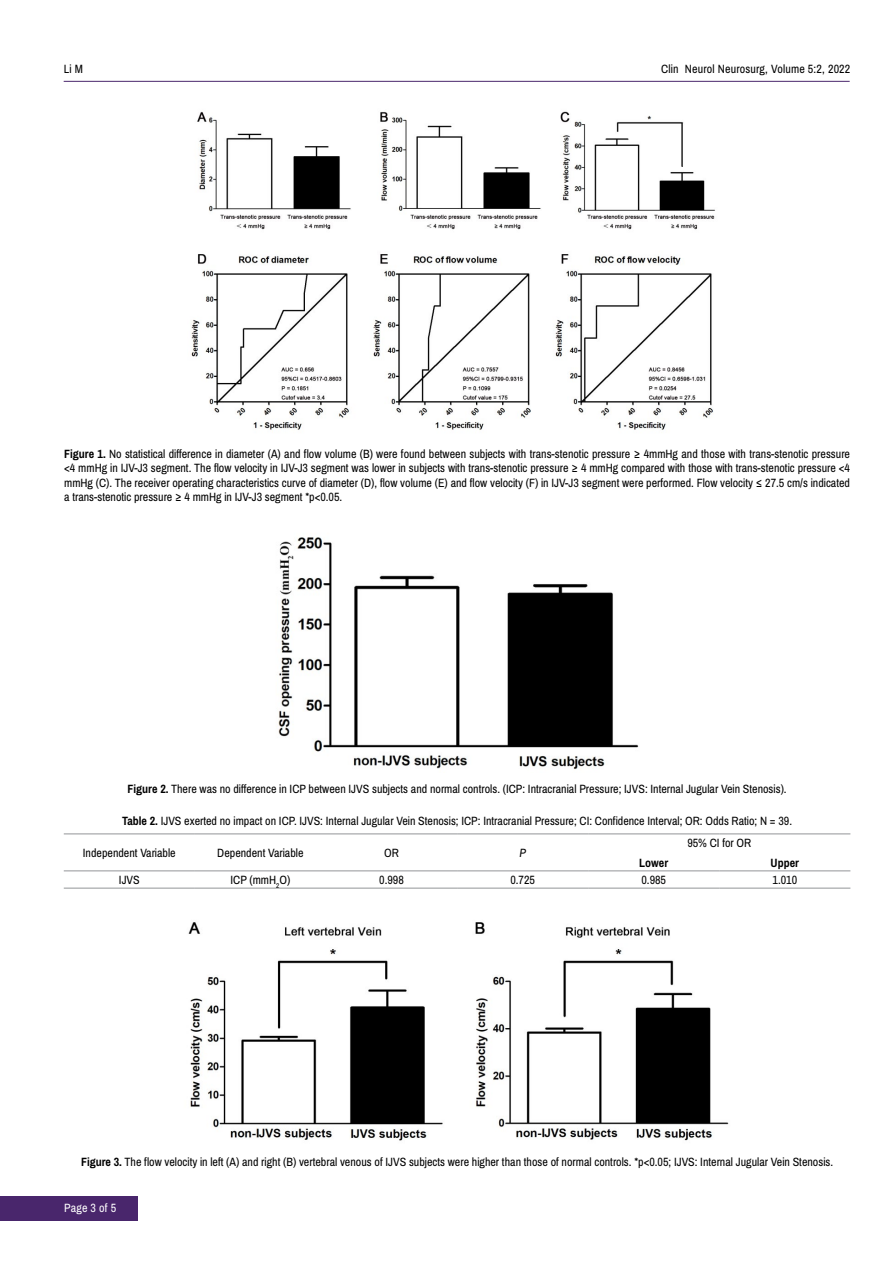
<style>
.page{position:relative;width:893px;height:1263px;background:#fff}
.page>*{position:absolute;margin:0;border:0;box-sizing:border-box;transform-origin:0 0}
.t1{font:12px/14.4px "Archivo Narrow";color:#000;text-align:justify}
.t2{font:700 12px "Archivo Narrow";color:#000}
.t3{font:12px "Archivo Narrow";letter-spacing:.015em;color:#fff}
.t4{font:italic 12px "Archivo Narrow";color:#000}
.s1{font-weight:700}
</style>
<div class="page">
<hr style="left:64px;top:81px;width:786px;height:1px;background:#49266c">
<div style="left:0;top:1196px;width:137px;height:24px;background:#49266c"></div>
<img style="left:191px;top:111px;width:524px;height:319px">
<img style="left:278px;top:537px;width:361px;height:233px">
<hr style="left:64px;top:833px;width:131px;height:1px;background:#939598">
<hr style="left:195px;top:833px;width:131px;height:1px;background:#939598">
<hr style="left:326px;top:833px;width:131px;height:1px;background:#939598">
<hr style="left:457px;top:833px;width:131px;height:1px;background:#939598">
<hr style="left:588px;top:833px;width:131px;height:1px;background:#939598">
<hr style="left:719px;top:833px;width:131px;height:1px;background:#939598">
<hr style="left:64px;top:870px;width:131px;height:1px;background:#939598">
<hr style="left:195px;top:870px;width:131px;height:1px;background:#939598">
<hr style="left:326px;top:870px;width:131px;height:1px;background:#939598">
<hr style="left:457px;top:870px;width:131px;height:1px;background:#939598">
<hr style="left:588px;top:870px;width:131px;height:1px;background:#939598">
<hr style="left:719px;top:870px;width:131px;height:1px;background:#939598">
<hr style="left:64px;top:888px;width:131px;height:1px;background:#939598">
<hr style="left:195px;top:888px;width:131px;height:1px;background:#939598">
<hr style="left:326px;top:888px;width:131px;height:1px;background:#939598">
<hr style="left:457px;top:888px;width:131px;height:1px;background:#939598">
<hr style="left:588px;top:888px;width:131px;height:1px;background:#939598">
<hr style="left:719px;top:888px;width:131px;height:1px;background:#939598">
<img style="left:188px;top:922px;width:541px;height:219px">
<p class="t1" style="left:64px;top:61px;width:21px">Li M</p>
<p class="t1" style="left:661px;top:61px;width:191px">Clin Neurol Neurosurg, Volume 5:2, 2022</p>
<p class="t1" style="left:64px;top:447px;width:787px"><span class="s1">Figure 1.</span> No statistical difference in diameter (A) and flow volume (B) were found between subjects with trans-stenotic pressure ≥ 4mmHg and those with trans-stenotic pressure &lt;4 mmHg in IJV-J3 segment. The flow velocity in IJV-J3 segment was lower in subjects with trans-stenotic pressure ≥ 4 mmHg compared with those with trans-stenotic pressure &lt;4 mmHg (C). The receiver operating characteristics curve of diameter (D), flow volume (E) and flow velocity (F) in IJV-J3 segment were performed. Flow velocity ≤ 27.5 cm/s indicated a trans-stenotic pressure ≥ 4 mmHg in IJV-J3 segment *p&lt;0.05.</p>
<p class="t1" style="left:128px;top:781px;width:661px"><span class="s1">Figure 2.</span> There was no difference in ICP between IJVS subjects and normal controls. (ICP: Intracranial Pressure; IJVS: Internal Jugular Vein Stenosis).</p>
<p class="t1" style="left:122px;top:814px;width:671px"><span class="s1">Table 2.</span> IJVS exerted no impact on ICP. IJVS: Internal Jugular Vein Stenosis; ICP: Intracranial Pressure; CI: Confidence Interval; OR: Odds Ratio; N = 39.</p>
<p class="t1" style="left:83px;top:846px;width:94px">Independent Variable</p>
<p class="t1" style="left:217px;top:846px;width:88px">Dependent Variable</p>
<p class="t1" style="left:384px;top:846px;width:16px">OR</p>
<p class="t4" style="left:519px;top:845px;width:8px">P</p>
<p class="t1" style="left:687px;top:836px;width:65px">95% CI for OR</p>
<p class="t2" style="left:639px;top:855px;width:30px">Lower</p>
<p class="t2" style="left:771px;top:855px;width:30px">Upper</p>
<p class="t1" style="left:119px;top:873px;width:22px">IJVS</p>
<p class="t1" style="left:231px;top:873px;width:61px">ICP (mmH<sub>2</sub>O)</p>
<p class="t1" style="left:379px;top:873px;width:26px">0.998</p>
<p class="t1" style="left:510px;top:873px;width:26px">0.725</p>
<p class="t1" style="left:641px;top:873px;width:26px">0.985</p>
<p class="t1" style="left:773px;top:873px;width:26px">1.010</p>
<p class="t1" style="left:81px;top:1155px;width:754px"><span class="s1">Figure 3.</span> The flow velocity in left (A) and right (B) vertebral venous of IJVS subjects were higher than those of normal controls. *p&lt;0.05; IJVS: Internal Jugular Vein Stenosis.</p>
<p class="t3" style="left:64px;top:1201px;width:54px">Page 3 of 5</p>
</div>
